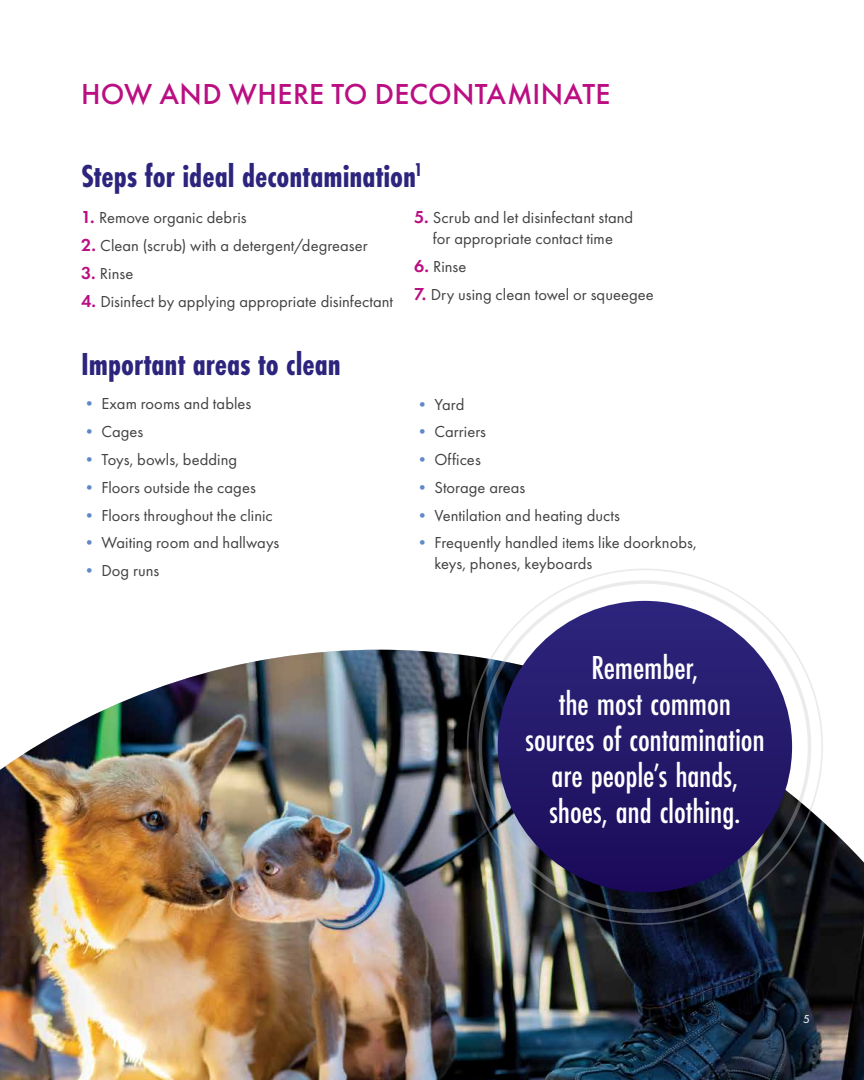
<style>
.page{position:relative;width:864px;height:1080px;background:#fff}
.page>*{position:absolute;margin:0;border:0;box-sizing:border-box;transform-origin:0 0}
.t1{font:500 34.5px/36px "Futura PT Cond";letter-spacing:-.005em;color:#fff;text-align:center}
.t2{font:700 33px "Futura PT Cond";color:#2d257d}
.t3{font:500 30px "Futura PT";letter-spacing:.01em;color:#ba0e82}
.t4{font:16.5px/21px "Futura PT";letter-spacing:.005em;color:#414042;text-align:center}
.t5{font:12px "Futura PT";color:#fff}
.s1{font-weight:600;font-size:18px;color:#ba0e82}
.s2{color:#5f89c7}
</style>
<div class="page">
<img style="left:0;top:650px;width:864px;height:430px">
<img style="left:440px;top:650px;width:407px;height:301px">
<img style="left:452px;top:569px;width:381px;height:370px">
<svg style="left:498px;top:601px;width:294px;height:291px;background:#3f3778"></svg>
<h3 class="t3" style="left:81px;top:76px;width:531px">HOW AND WHERE TO DECONTAMINATE</h3>
<h2 class="t2" style="left:81px;top:157px;width:343px">Steps for ideal decontamination<sup>1</sup></h2>
<p class="t4" style="left:81px;top:207px;width:167px"><span class="s1">1.</span> Remove organic debris</p>
<p class="t4" style="left:81px;top:235px;width:288px"><span class="s1">2.</span> Clean (scrub) with a detergent/degreaser</p>
<p class="t4" style="left:81px;top:263px;width:54px"><span class="s1">3.</span> Rinse</p>
<p class="t4" style="left:81px;top:291px;width:314px"><span class="s1">4.</span> Disinfect by applying appropriate disinfectant</p>
<p class="t4" style="left:414px;top:207px;width:221px"><span class="s1">5.</span> Scrub and let disinfectant stand for appropriate contact time</p>
<p class="t4" style="left:414px;top:256px;width:54px"><span class="s1">6.</span> Rinse</p>
<p class="t4" style="left:414px;top:284px;width:241px"><span class="s1">7.</span> Dry using clean towel or squeegee</p>
<h2 class="t2" style="left:81px;top:345px;width:261px">Important areas to clean</h2>
<p class="t4" style="left:81px;top:393px;width:172px"><span class="s2">•</span> Exam rooms and tables</p>
<p class="t4" style="left:81px;top:421px;width:64px"><span class="s2">•</span> Cages</p>
<p class="t4" style="left:81px;top:449px;width:158px"><span class="s2">•</span> Toys, bowls, bedding</p>
<p class="t4" style="left:81px;top:477px;width:176px"><span class="s2">•</span> Floors outside the cages</p>
<p class="t4" style="left:81px;top:504px;width:193px"><span class="s2">•</span> Floors throughout the clinic</p>
<p class="t4" style="left:81px;top:532px;width:200px"><span class="s2">•</span> Waiting room and hallways</p>
<p class="t4" style="left:81px;top:560px;width:80px"><span class="s2">•</span> Dog runs</p>
<p class="t4" style="left:414px;top:393px;width:52px"><span class="s2">•</span> Yard</p>
<p class="t4" style="left:414px;top:421px;width:74px"><span class="s2">•</span> Carriers</p>
<p class="t4" style="left:414px;top:449px;width:68px"><span class="s2">•</span> Offices</p>
<p class="t4" style="left:414px;top:477px;width:113px"><span class="s2">•</span> Storage areas</p>
<p class="t4" style="left:414px;top:504px;width:208px"><span class="s2">•</span> Ventilation and heating ducts</p>
<p class="t4" style="left:434px;top:532px;width:264px;text-align:left;text-indent:-20px"><span class="s2">•</span> Frequently handled items like doorknobs, keys, phones, keyboards</p>
<h1 class="t1" style="left:525px;top:650px;width:241px">Remember,<br>the most common sources of contamination are people’s hands, shoes, and clothing.</h1>
<p class="t5" style="left:803px;top:1011px;width:8px">5</p>
</div>
